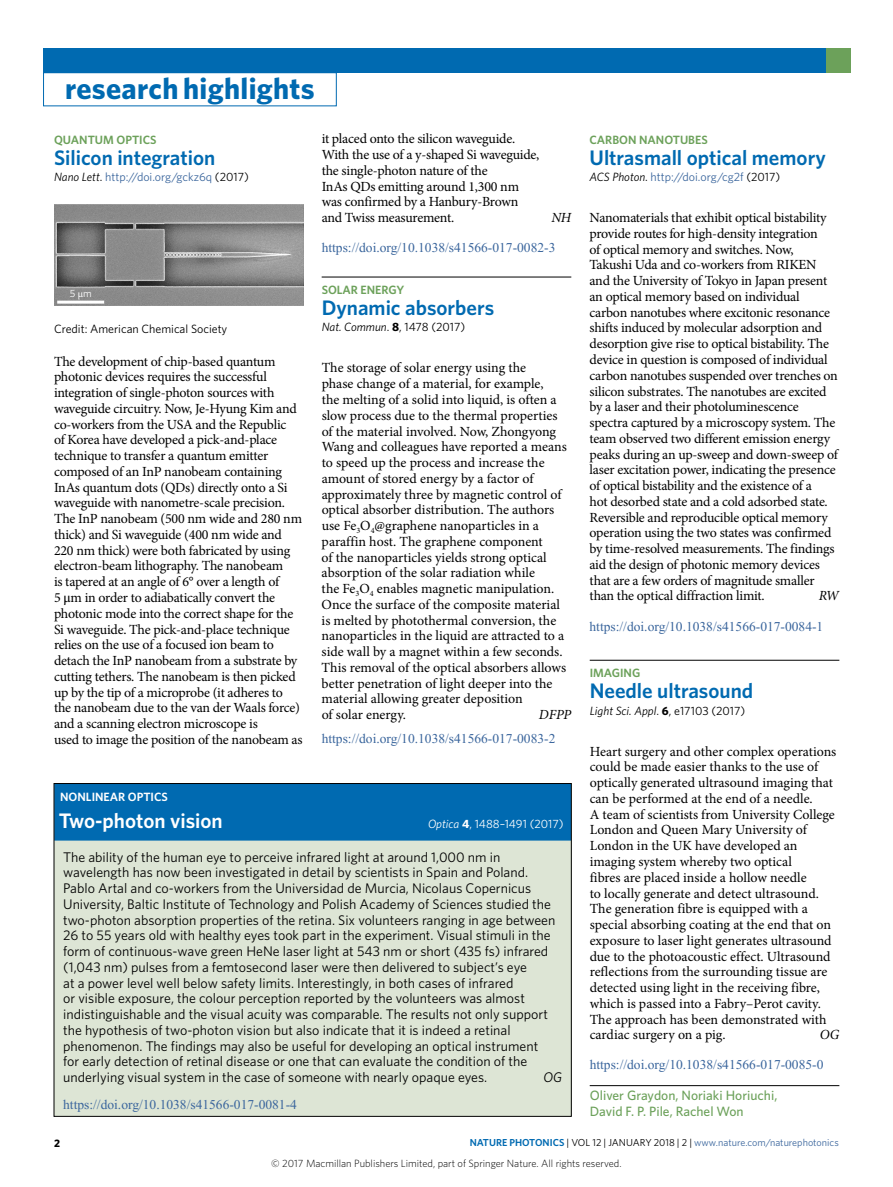
<style>
.page{position:relative;width:893px;height:1187px;background:#fff}
.page>*{position:absolute;margin:0;border:0;box-sizing:border-box;transform-origin:0 0}
.t1{font:700 30px "Whitney";letter-spacing:.01em;color:#006ab1}
.t2{font:600 21px "Whitney";color:#006ab1}
.t3{font:600 21px "Whitney";color:#fff}
.t4{font:13.95px/15.8px "Minion Pro";letter-spacing:-.015em;color:#000}
.t5{font:13.95px/15.8px "Whitney";color:#000}
.t6{font:italic 13.95px "Minion Pro";letter-spacing:-.01em;color:#000}
.t7{font:italic 13.95px "Whitney";color:#000}
.t8{font:13.5px "Times New Roman";color:#3b669d}
.t9{font:500 13.5px/15.8px "Whitney";color:#6ca15a}
.t10{font:12px "Whitney";color:#000}
.t11{font:12px "Whitney";color:#3b669d}
.t12{font:600 12px "Whitney";color:#6ca15a}
.t13{font:12px "Whitney";color:#fff}
.t14{font:600 12px "Whitney";color:#fff}
.t15{font:700 10.8px "Whitney";color:#000}
.t16{font:300 10.5px "Whitney";color:#000}
.t17{font:10.5px "Whitney";color:#fff}
.t18{font:10.2px "Whitney";color:#3b669d}
.t19{font:600 10.2px "Whitney";color:#006ab1}
.s1{font-style:italic;color:#000}
.s2{color:#000}
.s3{font-family:"Minion Pro Regular 2"}
.s4{font-family:"STIX General"}
.s5{font-style:italic}
.s6{font-weight:700}
</style>
<div class="page">
<div style="left:43px;top:49px;width:806px;height:24px;background:#006ab1"></div>
<div style="left:826px;top:49px;width:24px;height:24px;background:#6ca15a"></div>
<img style="left:54px;top:205px;width:250px;height:100px">
<hr style="left:57px;top:300px;width:47px;height:3px;background:#fff">
<hr style="left:322px;top:276px;width:249px;height:1px;background:#000">
<div style="left:54px;top:783px;width:517px;height:333px;background:#dde5d5"></div>
<div style="left:54px;top:783px;width:517px;height:57px;background:#006ab1"></div>
<hr style="left:590px;top:659px;width:249px;height:1px;background:#000">
<hr style="left:590px;top:1085px;width:249px;height:1px;background:#000">
<h1 class="t1" style="left:65px;top:69px;width:251px">research highlights</h1>
<p class="t12" style="left:54px;top:131px;width:104px">QUANTUM OPTICS</p>
<h2 class="t2" style="left:54px;top:143px;width:163px">Silicon integration</h2>
<p class="t11" style="left:54px;top:169px;width:196px"><span class="s1">Nano Lett</span><span class="s2">.</span> http://doi.org/gckz6q <span class="s2">(2017)</span></p>
<p class="t4" style="left:322px;top:131px;width:219px">it placed onto the silicon waveguide.<br>With the use of a y-shaped Si waveguide, the single-photon nature of the<br>InAs QDs emitting around 1,300 nm was confirmed by a Hanbury-Brown and Twiss measurement.</p>
<p class="t6" style="left:551px;top:208px;width:21px">NH</p>
<p class="t8" style="left:322px;top:238px;width:235px">https://doi.org/10.1038/s41566-017-0082-3</p>
<p class="t17" style="left:70px;top:286px;width:23px">5 <span class="s3">µ</span>m</p>
<p class="t10" style="left:54px;top:321px;width:175px">Credit: American Chemical Society</p>
<p class="t4" style="left:54px;top:353px;width:250px">The development of chip-based quantum photonic devices requires the successful integration of single-photon sources with waveguide circuitry. Now, Je-Hyung Kim and co-workers from the USA and the Republic<br>of Korea have developed a pick-and-place technique to transfer a quantum emitter composed of an InP nanobeam containing InAs quantum dots (QDs) directly onto a Si waveguide with nanometre-scale precision.<br>The InP nanobeam (500 nm wide and 280 nm thick) and Si waveguide (400 nm wide and 220 nm thick) were both fabricated by using electron-beam lithography. The nanobeam<br>is tapered at an angle of 6° over a length of<br>5 <span class="s4">μ</span>m in order to adiabatically convert the photonic mode into the correct shape for the Si waveguide. The pick-and-place technique relies on the use of a focused ion beam to detach the InP nanobeam from a substrate by cutting tethers. The nanobeam is then picked up by the tip of a microprobe (it adheres to the nanobeam due to the van der Waals force) and a scanning electron microscope is<br>used to image the position of the nanobeam as</p>
<p class="t12" style="left:322px;top:282px;width:84px">SOLAR ENERGY</p>
<h2 class="t2" style="left:322px;top:293px;width:174px">Dynamic absorbers</h2>
<p class="t10" style="left:322px;top:319px;width:145px"><span class="s5">Nat. Commun</span>. <span class="s6">8</span>, 1478 (2017)</p>
<p class="t4" style="left:322px;top:360px;width:247px">The storage of solar energy using the<br>phase change of a material, for example,<br>the melting of a solid into liquid, is often a slow process due to the thermal properties of the material involved. Now, Zhongyong Wang and colleagues have reported a means to speed up the process and increase the amount of stored energy by a factor of approximately three by magnetic control of optical absorber distribution. The authors use Fe<sub>3</sub>O<sub>4</sub>@graphene nanoparticles in a paraffin host. The graphene component<br>of the nanoparticles yields strong optical absorption of the solar radiation while<br>the Fe<sub>3</sub>O<sub>4</sub> enables magnetic manipulation.<br>Once the surface of the composite material is melted by photothermal conversion, the nanoparticles in the liquid are attracted to a side wall by a magnet within a few seconds.<br>This removal of the optical absorbers allows better penetration of light deeper into the material allowing greater deposition<br>of solar energy.</p>
<p class="t6" style="left:539px;top:705px;width:34px">DFPP</p>
<p class="t8" style="left:322px;top:729px;width:235px">https://doi.org/10.1038/s41566-017-0083-2</p>
<p class="t14" style="left:60px;top:788px;width:109px">NONLINEAR OPTICS</p>
<h2 class="t3" style="left:59px;top:806px;width:166px">Two-photon vision</h2>
<p class="t13" style="left:428px;top:815px;width:137px"><span class="s5">Optica</span> <span class="s6">4</span>, 1488–1491 (2017)</p>
<p class="t5" style="left:63px;top:848px;width:494px">The ability of the human eye to perceive infrared light at around 1,000 nm in wavelength has now been investigated in detail by scientists in Spain and Poland.<br>Pablo Artal and co-workers from the Universidad de Murcia, Nicolaus Copernicus University, Baltic Institute of Technology and Polish Academy of Sciences studied the two-photon absorption properties of the retina. Six volunteers ranging in age between 26 to 55 years old with healthy eyes took part in the experiment. Visual stimuli in the form of continuous-wave green HeNe laser light at 543 nm or short (435 fs) infrared (1,043 nm) pulses from a femtosecond laser were then delivered to subject’s eye<br>at a power level well below safety limits. Interestingly, in both cases of infrared<br>or visible exposure, the colour perception reported by the volunteers was almost indistinguishable and the visual acuity was comparable. The results not only support the hypothesis of two-photon vision but also indicate that it is indeed a retinal phenomenon. The findings may also be useful for developing an optical instrument for early detection of retinal disease or one that can evaluate the condition of the underlying visual system in the case of someone with nearly opaque eyes.</p>
<p class="t7" style="left:544px;top:1067px;width:20px">OG</p>
<p class="t8" style="left:63px;top:1095px;width:235px">https://doi.org/10.1038/s41566-017-0081-4</p>
<p class="t12" style="left:590px;top:131px;width:120px">CARBON NANOTUBES</p>
<h2 class="t2" style="left:590px;top:143px;width:238px">Ultrasmall optical memory</h2>
<p class="t11" style="left:590px;top:169px;width:192px"><span class="s1">ACS Photon</span><span class="s2">.</span> http://doi.org/cg2f <span class="s2">(2017)</span></p>
<p class="t4" style="left:590px;top:210px;width:250px">Nanomaterials that exhibit optical bistability provide routes for high-density integration<br>of optical memory and switches. Now, Takushi Uda and co-workers from RIKEN and the University of Tokyo in Japan present an optical memory based on individual carbon nanotubes where excitonic resonance shifts induced by molecular adsorption and desorption give rise to optical bistability. The device in question is composed of individual carbon nanotubes suspended over trenches on silicon substrates. The nanotubes are excited by a laser and their photoluminescence spectra captured by a microscopy system. The team observed two different emission energy peaks during an up-sweep and down-sweep of laser excitation power, indicating the presence of optical bistability and the existence of a<br>hot desorbed state and a cold adsorbed state.<br>Reversible and reproducible optical memory operation using the two states was confirmed by time-resolved measurements. The findings aid the design of photonic memory devices that are a few orders of magnitude smaller than the optical diffraction limit.</p>
<p class="t6" style="left:819px;top:586px;width:22px">RW</p>
<p class="t8" style="left:590px;top:617px;width:235px">https://doi.org/10.1038/s41566-017-0084-1</p>
<p class="t12" style="left:590px;top:665px;width:52px">IMAGING</p>
<h2 class="t2" style="left:590px;top:676px;width:165px">Needle ultrasound</h2>
<p class="t10" style="left:590px;top:702px;width:157px"><span class="s5">Light Sci. Appl</span>. <span class="s6">6</span>, e17103 (2017)</p>
<p class="t4" style="left:590px;top:743px;width:248px">Heart surgery and other complex operations could be made easier thanks to the use of optically generated ultrasound imaging that can be performed at the end of a needle.<br>A team of scientists from University College London and Queen Mary University of London in the UK have developed an imaging system whereby two optical<br>fibres are placed inside a hollow needle<br>to locally generate and detect ultrasound.<br>The generation fibre is equipped with a special absorbing coating at the end that on exposure to laser light generates ultrasound due to the photoacoustic effect. Ultrasound reflections from the surrounding tissue are detected using light in the receiving fibre, which is passed into a Fabry–Perot cavity.<br>The approach has been demonstrated with cardiac surgery on a pig.</p>
<p class="t6" style="left:820px;top:1025px;width:21px">OG</p>
<p class="t8" style="left:590px;top:1055px;width:235px">https://doi.org/10.1038/s41566-017-0085-0</p>
<p class="t9" style="left:590px;top:1087px;width:189px">Oliver Graydon, Noriaki Horiuchi,<br>David F. P. Pile, Rachel Won</p>
<p class="t15" style="left:54px;top:1135px;width:8px">2</p>
<p class="t19" style="left:470px;top:1135px;width:15px">Natu</p>
<p class="t19" style="left:496px;top:1135px;width:33px">re Photonics</p>
<p class="t18" style="left:566px;top:1135px;width:274px"><span class="s2">| VOL 12 | JANUARY 2018 | 2 |</span> www.nature.com/naturephotonics</p>
<p class="t16" style="left:271px;top:1156px;width:352px">© 2017 Macmillan Publishers Limited, part of Springer Nature. All rights reserved.</p>
</div>
